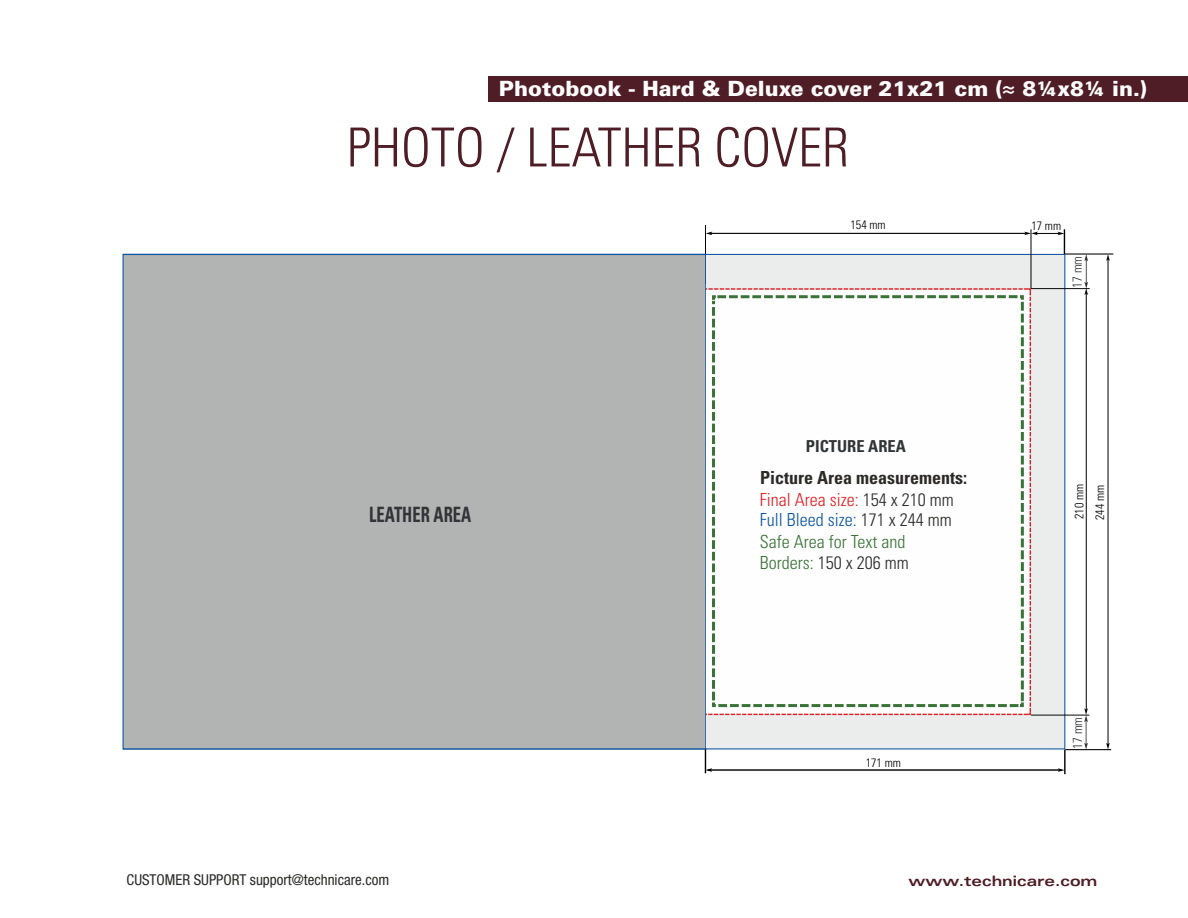
<style>
.page{position:relative;width:1188px;height:918px;background:#fff}
.page>*{position:absolute;margin:0;border:0;box-sizing:border-box;transform-origin:0 0}
.t1{font:300 condensed 53.85px "Univers LT Std";color:#4f1d26}
.t2{font:700 condensed 21.15px "Univers LT Std";color:#333436;scale:.78 1}
.t3{font:900 21px "Univers LT Std";color:#fefefe}
.t4{font:300 condensed 18px/21.3px "Univers LT Std";color:#2b2a29}
.t5{font:700 condensed 16.5px "Univers LT Std";color:#333436}
.t6{font:condensed 15px "Helvetica Neue LT Std";color:#2b2a29}
.t7{font:700 expanded 14.25px "Univers LT Std";color:#4f1d26}
.t8{font:300 condensed 13.05px "Univers LT Std";color:#333436}
.t9{font:300 condensed 12.15px/20.9px "Univers LT Std";color:#000}
.s1{font-weight:700}
.s2{color:#e31e24}
.s3{color:#0b54a0}
.s4{color:#3a7237}
</style>
<div class="page">
<div style="left:488px;top:76px;width:700px;height:26px;background:#4f1d26"></div>
<div style="left:123px;top:254px;width:942px;height:495px;background:#ebecec"></div>
<hr style="left:1031px;top:229px;width:1px;height:59px;background:#000">
<hr style="left:705px;top:225px;width:1px;height:59px;background:#000">
<hr style="left:1108px;top:260px;width:1px;height:485px;background:#000">
<svg style="left:1106px;top:255px;width:4px;height:6px"></svg>
<svg style="left:1106px;top:743px;width:4px;height:6px"></svg>
<hr style="left:711px;top:233px;width:315px;height:1px;background:#000">
<svg style="left:706px;top:232px;width:6px;height:3px"></svg>
<hr style="left:1031px;top:288px;width:59px;height:1px;background:#000">
<hr style="left:1031px;top:715px;width:58px;height:1px;background:#000">
<hr style="left:1086px;top:294px;width:1px;height:416px;background:#000">
<svg style="left:1084px;top:255px;width:4px;height:40px"></svg>
<hr style="left:708px;top:770px;width:351px;height:1px;background:#000">
<svg style="left:1058px;top:750px;width:8px;height:24px"></svg>
<hr style="left:1065px;top:254px;width:48px;height:1px;background:#000">
<svg style="left:1084px;top:708px;width:4px;height:41px"></svg>
<hr style="left:1065px;top:749px;width:46px;height:1px;background:#000">
<svg style="left:1024px;top:229px;width:41px;height:25px"></svg>
<svg style="left:705px;top:749px;width:7px;height:24px"></svg>
<div style="left:123px;top:254px;width:583px;height:495px;background:#b2b3b3;border:1px solid #0c54a0"></div>
<div style="left:704px;top:288px;width:328px;height:428px;background:#fefefe"></div>
<p class="t3" style="left:499px;top:81px;width:650px">Photobook - Hard &amp; Deluxe cover 21x21 cm (≈ 8¼x8¼ in.)</p>
<h1 class="t1" style="left:347px;top:127px;width:503px">PHOTO / LEATHER COVER</h1>
<p class="t2" style="left:369px;top:507px;width:132px">LEATHER AREA</p>
<p class="t9" style="left:851px;top:216px;width:37px">154 mm</p>
<p class="t9" style="left:1031px;top:217px;width:31px">17 mm</p>
<p class="t8" style="left:1072px;top:288px;width:33px;rotate:-90deg">17 mm</p>
<p class="t5" style="left:806px;top:440px;width:101px">PICTURE AREA</p>
<p class="t4" style="left:760px;top:469px;width:209px"><span class="s1">Picture Area measurements:<br></span><span class="s2">Final Area size:</span> 154 x 210 mm<br><span class="s3">Full Bleed size:</span> 171 x 244 mm<br><span class="s4">Safe Area for Text and<br>Borders:</span> 150 x 206 mm</p>
<p class="t9" style="left:866px;top:754px;width:37px">171 mm</p>
<p class="t9" style="left:1070px;top:520px;width:38px;rotate:-90deg">210 mm<br>244 mm</p>
<p class="t8" style="left:1073px;top:749px;width:33px;rotate:-90deg">17 mm</p>
<p class="t6" style="left:127px;top:874px;width:264px">CUSTOMER SUPPORT support@technicare.com</p>
<p class="t7" style="left:909px;top:876px;width:190px">www.technicare.com</p>
</div>
